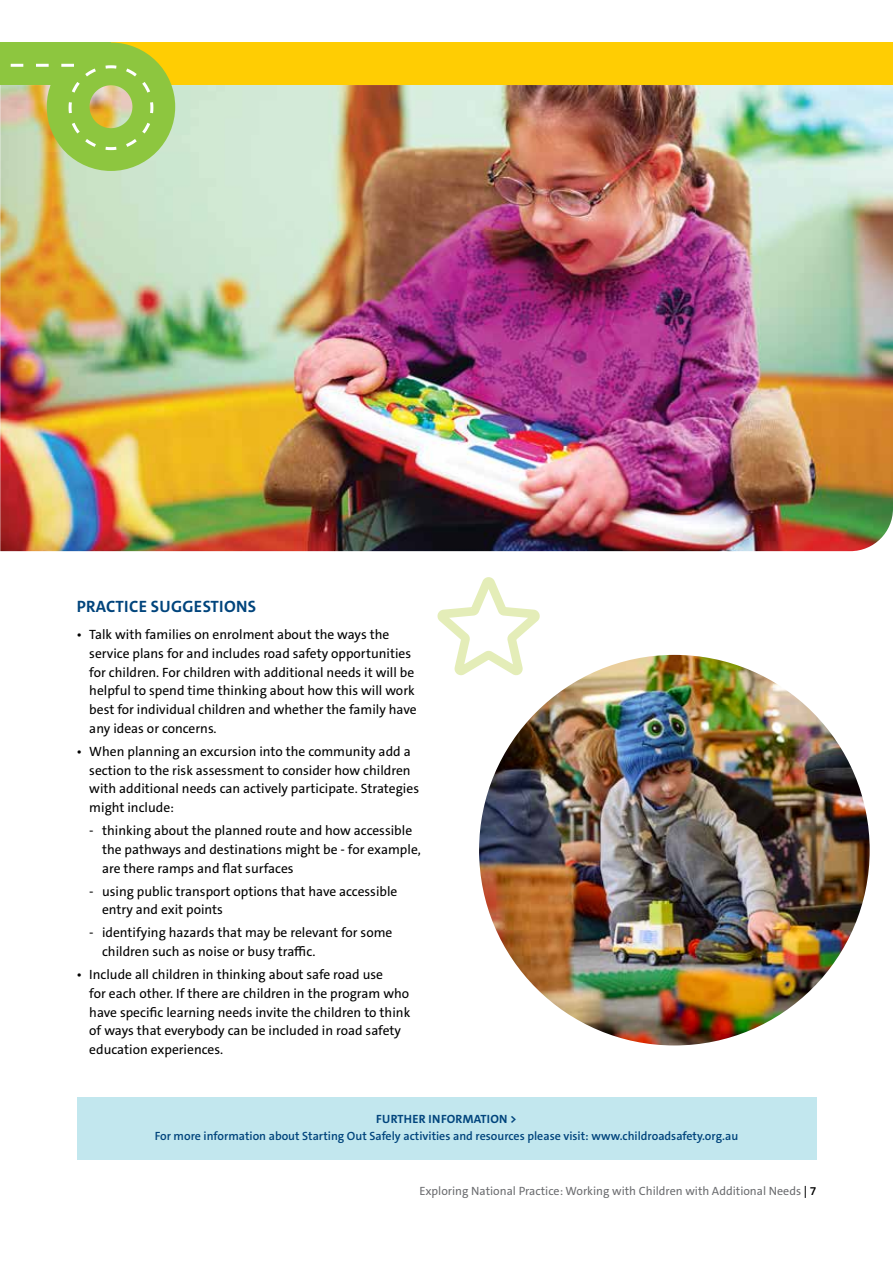
<style>
.page{position:relative;width:893px;height:1263px;background:#fff}
.page>*{position:absolute;margin:0;border:0;box-sizing:border-box;transform-origin:0 0}
.t1{font:700 16.5px "The Sans C5";letter-spacing:.02em;color:#00447c}
.t2{font:13.5px/18.8px "The Sans C5";color:#000}
.t3{font:600 12px "The Sans C5";color:#00447c}
.t4{font:12px "The Sans C5";color:#6d6e71}
.t5{font:700 12px "The Sans C5";letter-spacing:.02em;color:#00447c}
.s1{font-weight:600;color:#000}
</style>
<div class="page">
<img style="left:0;top:85px;width:893px;height:466px">
<svg style="left:437px;top:577px;width:103px;height:99px"></svg>
<div style="left:77px;top:1097px;width:739px;height:62px;background:#c2e7ee"></div>
<div style="left:95px;top:43px;width:798px;height:42px;background:#ffcd03"></div>
<div style="left:0;top:43px;width:111px;height:42px;background:#8dc63f"></div>
<div style="left:47px;top:43px;width:128px;height:128px;border:43px solid #8dc63f;border-radius:50%"></div>
<img style="left:479px;top:655px;width:391px;height:390px;border-radius:195px">
<svg style="left:0;top:64px;width:155px;height:88px"></svg>
<p class="t1" style="left:77px;top:596px;width:181px">PRACTICE SUGGESTIONS</p>
<p class="t2" style="left:89px;top:625px;width:329px;text-indent:-13px">• Talk with families on enrolment about the ways the service plans for and includes road safety opportunities for children. For children with additional needs it will be helpful to spend time thinking about how this will work best for individual children and whether the family have any ideas or concerns.</p>
<p class="t2" style="left:89px;top:742px;width:331px;text-indent:-13px">• When planning an excursion into the community add a section to the risk assessment to consider how children with additional needs can actively participate. Strategies might include:</p>
<p class="t2" style="left:102px;top:821px;width:320px;text-indent:-13px">- thinking about the planned route and how accessible the pathways and destinations might be - for example, are there ramps and flat surfaces</p>
<p class="t2" style="left:102px;top:882px;width:297px;text-indent:-13px">- using public transport options that have accessible entry and exit points</p>
<p class="t2" style="left:102px;top:923px;width:292px;text-indent:-13px">- identifying hazards that may be relevant for some children such as noise or busy traffic.</p>
<p class="t2" style="left:89px;top:965px;width:322px;text-indent:-13px">• Include all children in thinking about safe road use<br>for each other. If there are children in the program who have specific learning needs invite the children to think of ways that everybody can be included in road safety education experiences.</p>
<p class="t5" style="left:376px;top:1111px;width:142px">FURTHER INFORMATION &gt;</p>
<p class="t3" style="left:155px;top:1128px;width:585px">For more information about Starting Out Safely activities and resources please visit: www.childroadsafety.org.au</p>
<p class="t4" style="left:419px;top:1183px;width:398px">Exploring National Practice: Working with Children with Additional Needs <span class="s1">| 7</span></p>
</div>
